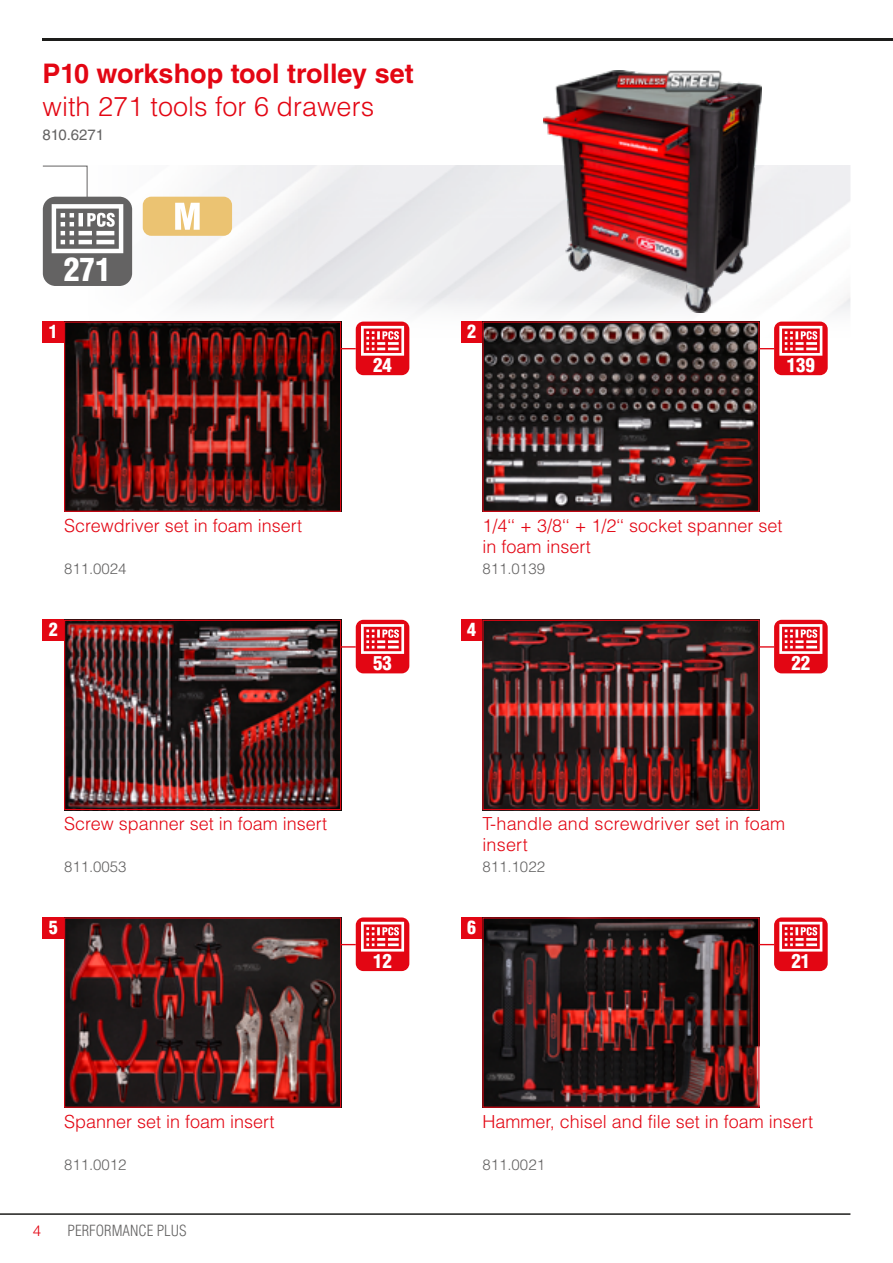
<style>
.page{position:relative;width:893px;height:1263px;background:#fff}
.page>*{position:absolute;margin:0;border:0;box-sizing:border-box;transform-origin:0 0}
.t1{font:900 condensed 31.5px "Helvetica LT Std";color:#fff}
.t2{font:700 27px "Helvetica LT Std";color:#e30613}
.t3{font:300 27px "Helvetica LT Std";color:#e30613}
.t4{font:900 condensed 18.9px "Helvetica LT Std";color:#fff}
.t5{font:300 18px/21px "Helvetica LT Std";color:#e30613}
.t6{font:900 condensed 18px "Helvetica LT Std";color:#fff}
.t7{font:300 15px "Helvetica LT Std";color:#646363}
.t8{font:300 condensed 15px "Helvetica LT Std";color:#646363}
.t9{font:15px "Helvetica LT Std";color:#646363}
.t10{font:300 15px "Helvetica LT Std";color:#e30613}
</style>
<div class="page">
<hr style="left:43px;top:38px;width:850px;height:2px;background:#1d1d1b">
<hr style="left:0;top:1213px;width:850px;height:2px;background:#1d1d1b">
<img style="left:88px;top:166px;width:762px;height:174px">
<div style="left:774px;top:620px;width:54px;height:53px;background:#e30613;border-radius:8px"></div>
<div style="left:356px;top:620px;width:53px;height:53px;background:#e30613;border-radius:8px"></div>
<div style="left:774px;top:917px;width:54px;height:54px;background:#e30613;border-radius:8px"></div>
<div style="left:356px;top:917px;width:53px;height:54px;background:#e30613;border-radius:8px"></div>
<div style="left:774px;top:322px;width:54px;height:53px;background:#e30613;border-radius:8px"></div>
<div style="left:356px;top:322px;width:53px;height:53px;background:#e30613;border-radius:8px"></div>
<div style="left:143px;top:197px;width:89px;height:39px;background:#ebc372;border-radius:9px"></div>
<svg style="left:175px;top:203px;width:25px;height:27px"></svg>
<div style="left:461px;top:620px;width:21px;height:21px;background:#e30613"></div>
<img style="left:484px;top:622px;width:273px;height:186px">
<div style="left:482px;top:620px;width:277px;height:190px;border:1px solid #e30613"></div>
<svg style="left:759px;top:624px;width:63px;height:30px"></svg>
<div style="left:43px;top:917px;width:21px;height:22px;background:#e30613"></div>
<img style="left:66px;top:919px;width:273px;height:187px">
<div style="left:64px;top:917px;width:277px;height:191px;border:1px solid #e30613"></div>
<svg style="left:341px;top:922px;width:63px;height:29px"></svg>
<div style="left:43px;top:322px;width:21px;height:21px;background:#e30613"></div>
<img style="left:66px;top:324px;width:273px;height:186px">
<div style="left:64px;top:322px;width:277px;height:190px;border:1px solid #e30613"></div>
<svg style="left:341px;top:326px;width:63px;height:30px"></svg>
<div style="left:461px;top:917px;width:21px;height:22px;background:#e30613"></div>
<img style="left:484px;top:919px;width:273px;height:187px">
<svg style="left:759px;top:922px;width:63px;height:29px"></svg>
<div style="left:461px;top:322px;width:21px;height:21px;background:#e30613"></div>
<img style="left:484px;top:324px;width:273px;height:186px">
<div style="left:482px;top:322px;width:277px;height:190px;border:1px solid #e30613"></div>
<svg style="left:759px;top:326px;width:63px;height:30px"></svg>
<div style="left:43px;top:620px;width:21px;height:21px;background:#e30613"></div>
<img style="left:66px;top:622px;width:273px;height:186px">
<div style="left:64px;top:620px;width:277px;height:190px;border:1px solid #e30613"></div>
<svg style="left:341px;top:624px;width:63px;height:30px"></svg>
<div style="left:43px;top:197px;width:89px;height:89px;background:#646363;border-radius:13px"></div>
<svg style="left:42px;top:165px;width:81px;height:88px"></svg>
<img style="left:544px;top:73px;width:217px;height:240px">
<img style="left:601px;top:70px;width:134px;height:30px">
<h2 class="t2" style="left:43px;top:57px;width:373px">P10 workshop tool trolley set</h2>
<h2 class="t3" style="left:43px;top:89px;width:333px">with 271 tools for 6 drawers</h2>
<p class="t9" style="left:43px;top:126px;width:63px">810.6271</p>
<h1 class="t1" style="left:64px;top:249px;width:49px">271</h1>
<p class="t6" style="left:49px;top:320px;width:10px">1</p>
<p class="t4" style="left:373px;top:353px;width:20px">24</p>
<p class="t6" style="left:467px;top:320px;width:10px">2</p>
<p class="t4" style="left:787px;top:353px;width:30px">139</p>
<p class="t5" style="left:64px;top:515px;width:240px">Screwdriver set in foam insert</p>
<p class="t7" style="left:64px;top:559px;width:64px">811.0024</p>
<p class="t5" style="left:482px;top:515px;width:301px">1/4‘‘ + 3/8‘‘ + 1/2‘‘ socket spanner set in foam insert</p>
<p class="t7" style="left:482px;top:559px;width:64px">811.0139</p>
<p class="t6" style="left:49px;top:618px;width:10px">2</p>
<p class="t6" style="left:467px;top:618px;width:10px">4</p>
<p class="t4" style="left:373px;top:651px;width:20px">53</p>
<p class="t4" style="left:791px;top:651px;width:20px">22</p>
<p class="t5" style="left:64px;top:813px;width:265px">Screw spanner set in foam insert</p>
<p class="t7" style="left:64px;top:857px;width:64px">811.0053</p>
<p class="t5" style="left:482px;top:813px;width:304px">T-handle and screwdriver set in foam insert</p>
<p class="t7" style="left:482px;top:857px;width:64px">811.1022</p>
<p class="t6" style="left:49px;top:916px;width:10px">5</p>
<p class="t6" style="left:467px;top:916px;width:10px">6</p>
<p class="t4" style="left:373px;top:949px;width:20px">12</p>
<p class="t4" style="left:791px;top:949px;width:20px">21</p>
<p class="t5" style="left:64px;top:1110px;width:212px">Spanner set in foam insert</p>
<p class="t7" style="left:64px;top:1155px;width:64px">811.0012</p>
<p class="t10" style="left:33px;top:1221px;width:10px">4</p>
<p class="t8" style="left:68px;top:1221px;width:121px">PERFORMANCE PLUS</p>
<p class="t5" style="left:482px;top:1110px;width:332px">Hammer, chisel and file set in foam insert</p>
<p class="t7" style="left:482px;top:1155px;width:64px">811.0021</p>
</div>
